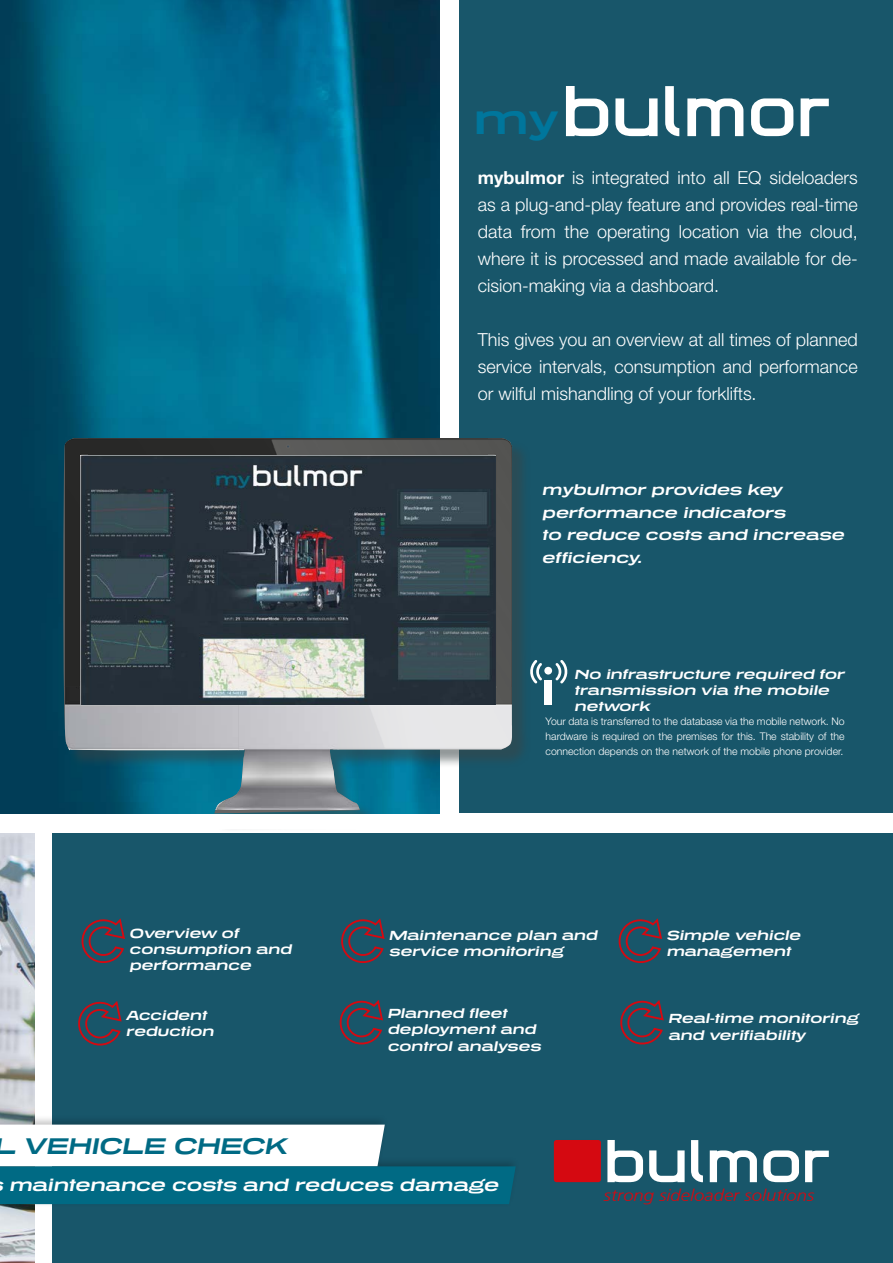
<style>
.page{position:relative;width:893px;height:1263px;background:#fff}
.page>*{position:absolute;margin:0;border:0;box-sizing:border-box;transform-origin:0 0}
.t1{font:700 41.25px "Tussilago Rg";color:#00769c}
.t2{font:italic 700 23.1px "Tussilago Rg";color:#006a84}
.t3{font:300 18px/27px "Helvetica Neue LT Pro";color:#fff;text-align:justify}
.t4{font:italic 700 17.25px "Tussilago Rg";color:#fff}
.t5{font:italic 300 16.5px "Frutiger";color:#d50911;scale:1.12 1}
.t6{font:italic 700 15px/22.5px "Tussilago Rg";color:#fff}
.t7{font:italic 700 13.5px/16.2px "Tussilago Rg";color:#fff}
.t8{font:300 10.5px/15px "Helvetica Neue LT Pro";color:#fff;text-align:justify}
.s1{font-weight:700}
</style>
<div class="page">
<div style="left:52px;top:833px;width:841px;height:430px;background:#18566a"></div>
<img style="left:0;top:833px;width:35px;height:430px">
<img style="left:0;top:0;width:440px;height:813px">
<div style="left:459px;top:0;width:434px;height:813px;background:#18566a"></div>
<svg style="left:566px;top:86px;width:263px;height:50px"></svg>
<div style="left:0;top:1114px;width:520px;height:94px;background:#000;opacity:.23"></div>
<svg style="left:0;top:1124px;width:516px;height:80px"></svg>
<div style="left:65px;top:440px;width:466px;height:392px;background:#394446;opacity:.55"></div>
<svg style="left:62px;top:438px;width:451px;height:375px"></svg>
<img style="left:215px;top:785px;width:145px;height:25px">
<img style="left:238px;top:704px;width:100px;height:82px">
<img style="left:65px;top:687px;width:174px;height:68px">
<img style="left:338px;top:687px;width:174px;height:62px">
<div style="left:65px;top:438px;width:24px;height:249px;background:#272726"></div>
<img style="left:487px;top:438px;width:25px;height:249px">
<img style="left:89px;top:438px;width:398px;height:17px">
<img style="left:81px;top:455px;width:414px;height:249px">
<div style="left:154px;top:814px;width:281px;height:14px;background:#fff"></div>
<svg style="left:81px;top:918px;width:44px;height:45px"></svg>
<svg style="left:618px;top:918px;width:44px;height:45px"></svg>
<svg style="left:341px;top:918px;width:44px;height:45px"></svg>
<svg style="left:78px;top:1001px;width:44px;height:45px"></svg>
<svg style="left:620px;top:1000px;width:44px;height:45px"></svg>
<svg style="left:339px;top:1000px;width:44px;height:45px"></svg>
<svg style="left:555px;top:660px;width:13px;height:23px"></svg>
<div style="left:544px;top:667px;width:8px;height:7px;background:#fff;border-radius:50%"></div>
<svg style="left:529px;top:660px;width:13px;height:23px"></svg>
<div style="left:544px;top:680px;width:8px;height:25px;background:#fff"></div>
<svg style="left:607px;top:1140px;width:222px;height:42px"></svg>
<div style="left:554px;top:1140px;width:47px;height:42px;background:#d50911;border-radius:3px"></div>
<h1 class="t1" style="left:474px;top:94px;width:87px">my</h1>
<p class="t3" style="left:478px;top:164px;width:381px"><span class="s1">mybulmor</span> is integrated into all EQ sideloaders as a plug-and-play feature and provides real-time data from the operating location via the cloud, where it is processed and made available for de&shy;cision-making via a dashboard.</p>
<p class="t3" style="left:478px;top:326px;width:381px">This gives you an overview at all times of planned service intervals, consumption and performance or wilful mishandling of your forklifts.</p>
<p class="t6" style="left:542px;top:478px;width:304px">mybulmor provides key performance indicators<br>to reduce costs and increase efficiency.</p>
<p class="t7" style="left:574px;top:665px;width:271px">No infrastructure required for transmission via the mobile network</p>
<p class="t8" style="left:546px;top:714px;width:301px">Your data is transferred to the database via the mobile network. No hardware is required on the premises for this. The stability of the connection depends on the network of the mobile phone provider.</p>
<p class="t7" style="left:129px;top:924px;width:164px">Overview of consumption and performance</p>
<p class="t7" style="left:666px;top:927px;width:136px">Simple vehicle management</p>
<p class="t7" style="left:389px;top:927px;width:210px">Maintenance plan and service monitoring</p>
<p class="t7" style="left:387px;top:1005px;width:155px">Planned fleet deployment and control analyses</p>
<p class="t7" style="left:126px;top:1007px;width:90px">Accident reduction</p>
<p class="t7" style="left:668px;top:1010px;width:192px">Real-time monitoring and verifiability</p>
<p class="t2" style="left:-7px;top:1131px;width:295px">L VEHICLE CHECK</p>
<p class="t4" style="left:9px;top:1174px;width:491px">maintenance costs and reduces damage</p>
<p class="t5" style="left:604px;top:1186px;width:189px">strong sideloader solutions</p>
</div>
